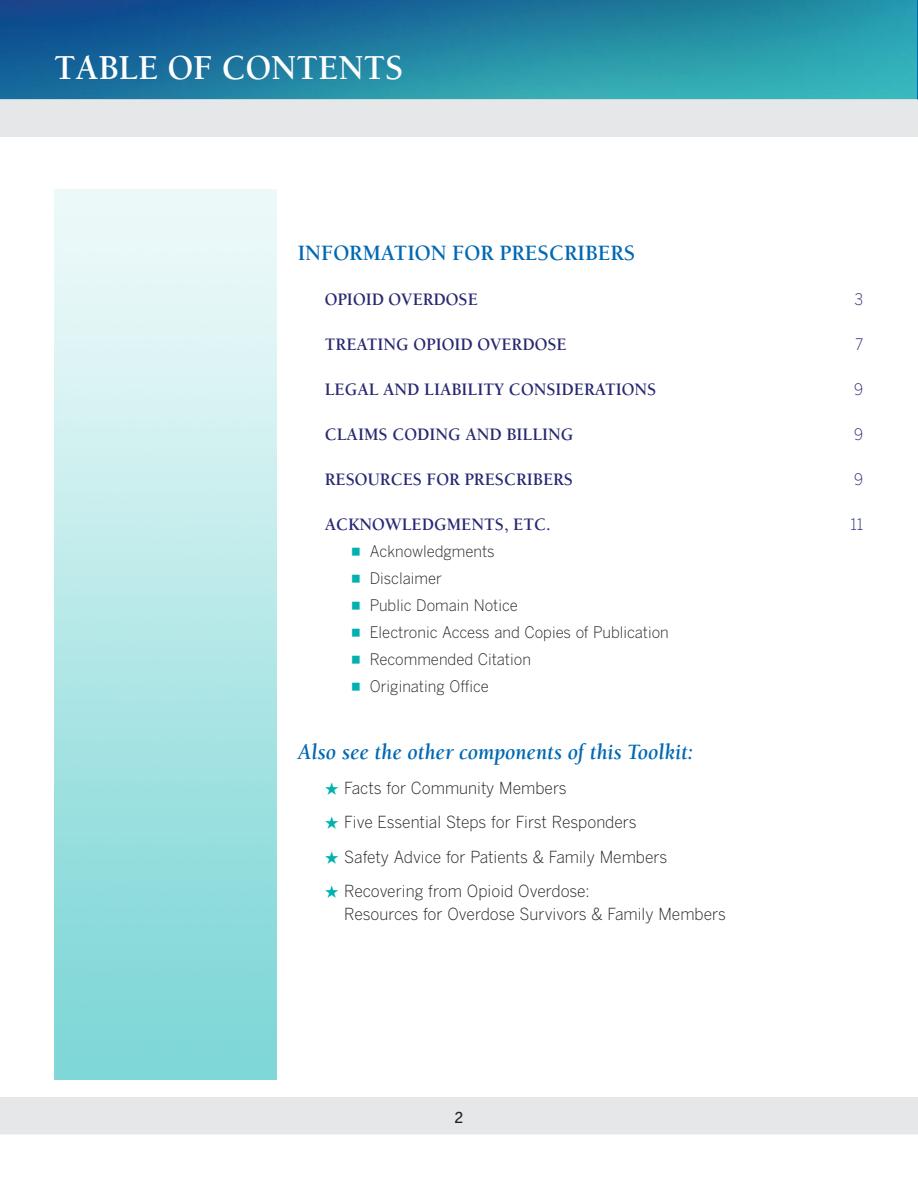
<style>
.page{position:relative;width:918px;height:1188px;background:#fff}
.page>*{position:absolute;margin:0;border:0;box-sizing:border-box;transform-origin:0 0}
.t1{font:700 36px "Berkeley";color:#fff;scale:.95 1}
.t2{font:italic 700 22.5px "Berkeley";color:#0168b3;scale:.95 1}
.t3{font:700 22.5px "Berkeley";color:#0168b3;scale:.95 1}
.t4{font:700 18px "Berkeley";color:#282973;scale:.95 1}
.t5{font:300 16.5px/34.5px "Benton Gothic";color:#231f20;scale:.95 1}
.t6{font:300 15.75px/27px "Benton Gothic";color:#231f20;scale:.95 1}
.t7{font:300 15.75px "Benton Gothic";color:#282973;scale:.95 1}
.t8{font:15.75px/27px "Universal Newswith Comm Pi";color:#00b1b0;text-align:justify;scale:.95 1}
.s1{font-family:"Universal Newswith Comm Pi";font-weight:400;font-size:15.75px;color:#00b1b0}
</style>
<div class="page">
<svg style="left:0;top:0;width:918px;height:100px;background:#2383a3"></svg>
<div style="left:0;top:100px;width:918px;height:37px;background:#e6e7e9"></div>
<div style="left:0;top:1097px;width:918px;height:37px;background:#e6e7e9"></div>
<p class="t1" style="left:54px;top:48px;width:370px">TABLE OF CONTENTS</p>
<p class="t3" style="left:298px;top:241px;width:357px">INFORMATION FOR PRESCRIBERS</p>
<p class="t4" style="left:325px;top:290px;width:163px">OPIOID OVERDOSE</p>
<p class="t7" style="left:855px;top:290px;width:11px">3</p>
<p class="t4" style="left:325px;top:335px;width:256px">TREATING OPIOID OVERDOSE</p>
<p class="t7" style="left:855px;top:335px;width:10px">7</p>
<p class="t4" style="left:325px;top:380px;width:351px">LEGAL AND LIABILITY CONSIDERATIONS</p>
<p class="t7" style="left:854px;top:380px;width:11px">9</p>
<p class="t4" style="left:325px;top:425px;width:263px">CLAIMS CODING AND BILLING</p>
<p class="t7" style="left:854px;top:425px;width:11px">9</p>
<p class="t4" style="left:325px;top:470px;width:263px">RESOURCES FOR PRESCRIBERS</p>
<p class="t7" style="left:854px;top:470px;width:11px">9</p>
<p class="t4" style="left:325px;top:515px;width:239px">ACKNOWLEDGMENTS, ETC.</p>
<p class="t7" style="left:851px;top:515px;width:15px">11</p>
<p class="t8" style="left:352px;top:539px;width:10px">n n n n n n</p>
<p class="t6" style="left:370px;top:537px;width:316px">Acknowledgments<br>Disclaimer<br>Public Domain Notice<br>Electronic Access and Copies of Publication<br>Recommended Citation<br>Originating Office</p>
<p class="t2" style="left:298px;top:740px;width:418px">Also see the other components of this Toolkit:</p>
<p class="t5" style="left:325px;top:770px;width:362px"><span class="s1">.</span> Facts for Community Members<br><span class="s1">.</span> Five Essential Steps for First Responders<br><span class="s1">.</span> Safety Advice for Patients &amp; Family Members <span class="s1">.</span> Recovering from Opioid Overdose:</p>
<p class="t5" style="left:344px;top:896px;width:403px">Resources for Overdose Survivors &amp; Family Members</p>
</div>
